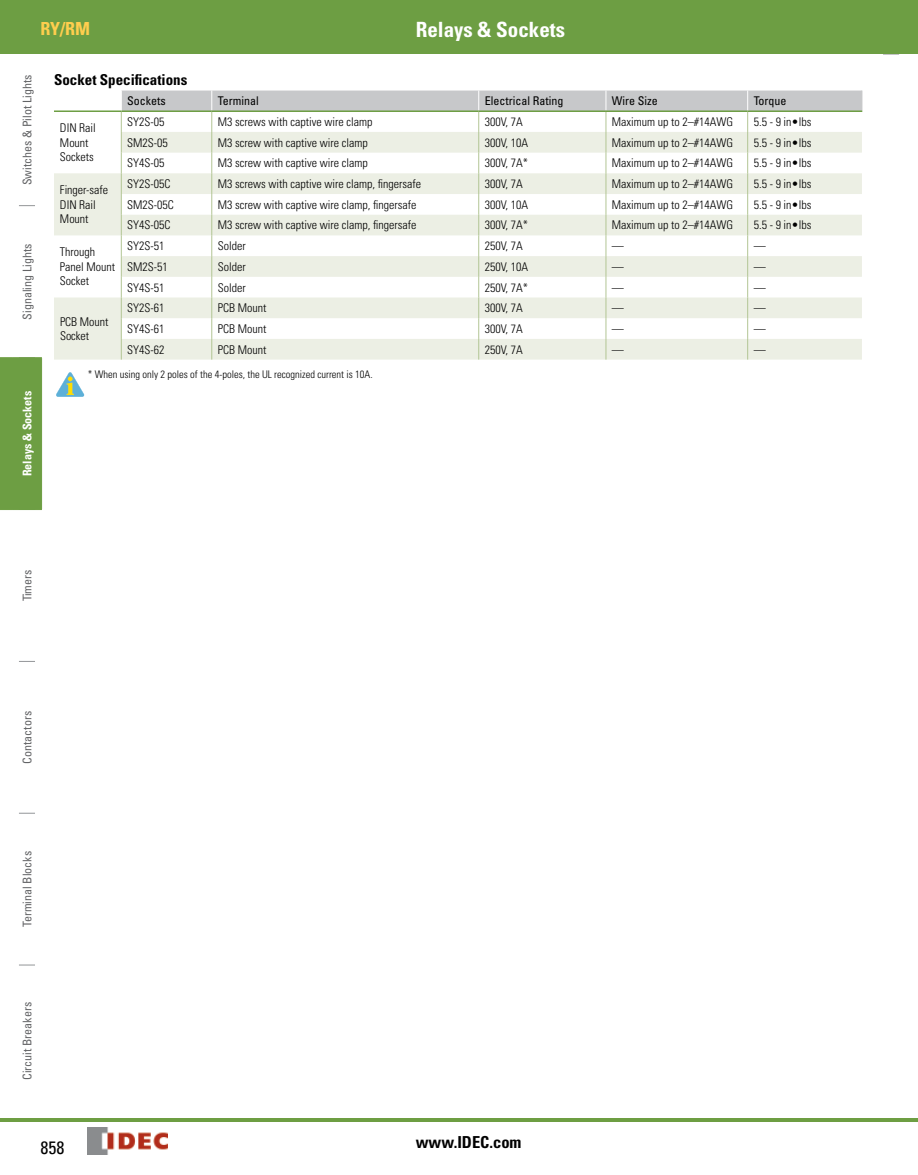
<style>
.page{position:relative;width:918px;height:1175px;background:#fff}
.page>*{position:absolute;margin:0;border:0;box-sizing:border-box;transform-origin:0 0}
.t1{font:700 condensed 21px "Univers LT Std";color:#fff}
.t2{font:700 condensed 18px "Univers LT Std";color:#ffce4e}
.t3{font:condensed 18px "Univers LT Std";color:#000}
.t4{font:700 condensed 16.5px "Univers LT Std";color:#000}
.t5{font:700 condensed 15px "Univers LT Std";color:#000}
.t6{font:300 condensed 12px/14.4px "Univers LT Std";color:#000}
.t7{font:condensed 12px "Univers LT Std";color:#636466}
.t8{font:condensed 12px "Univers LT Std";color:#000}
.t9{font:700 condensed 12px "Univers LT Std";color:#fff}
.t10{font:300 condensed 10.5px "Univers LT Std";color:#000}
</style>
<div class="page">
<svg style="left:19px;top:205px;width:16px;height:1px"></svg>
<svg style="left:19px;top:661px;width:16px;height:1px"></svg>
<svg style="left:19px;top:813px;width:16px;height:1px"></svg>
<svg style="left:19px;top:964px;width:16px;height:1px"></svg>
<img style="left:88px;top:1127px;width:80px;height:27px">
<div style="left:0;top:357px;width:42px;height:153px;background:#6d9e43"></div>
<svg style="left:883px;top:54px;width:16px;height:1px"></svg>
<div style="left:0;top:0;width:918px;height:54px;background:#6d9e43"></div>
<hr style="left:0;top:1118px;width:918px;height:3px;background:#6d9e43">
<svg style="left:54px;top:132px;width:67px;height:227px;fill:#ecefe4"></svg>
<svg style="left:121px;top:91px;width:742px;height:268px"></svg>
<hr style="left:54px;top:110px;width:67px;height:2px;background:#6d9e43">
<svg style="left:56px;top:372px;width:28px;height:25px"></svg>
<h2 class="t2" style="left:40px;top:18px;width:51px">RY/RM</h2>
<h1 class="t1" style="left:416px;top:17px;width:151px">Relays &amp; Sockets</h1>
<p class="t7" style="left:20px;top:185px;width:112px;rotate:-90deg">Switches &amp; Pilot Lights</p>
<p class="t7" style="left:20px;top:320px;width:77px;rotate:-90deg">Signaling Lights</p>
<p class="t9" style="left:20px;top:476px;width:87px;rotate:-90deg">Relays &amp; Sockets</p>
<p class="t5" style="left:54px;top:70px;width:135px">Socket Specifications</p>
<p class="t8" style="left:127px;top:93px;width:40px">Sockets</p>
<p class="t8" style="left:218px;top:93px;width:43px">Terminal</p>
<p class="t8" style="left:485px;top:93px;width:80px">Electrical Rating</p>
<p class="t8" style="left:612px;top:93px;width:47px">Wire Size</p>
<p class="t8" style="left:754px;top:93px;width:34px">Torque</p>
<p class="t6" style="left:60px;top:121px;width:37px">DIN Rail<br>Mount<br>Sockets</p>
<p class="t6" style="left:127px;top:114px;width:39px">SY2S-05</p>
<p class="t6" style="left:218px;top:114px;width:156px">M3 screws with captive wire clamp</p>
<p class="t6" style="left:485px;top:114px;width:40px">300V, 7A</p>
<p class="t6" style="left:612px;top:114px;width:123px">Maximum up to 2–#14AWG</p>
<p class="t6" style="left:754px;top:114px;width:59px">5.5 - 9 in•lbs</p>
<p class="t6" style="left:127px;top:135px;width:42px">SM2S-05</p>
<p class="t6" style="left:218px;top:135px;width:151px">M3 screw with captive wire clamp</p>
<p class="t6" style="left:485px;top:135px;width:45px">300V, 10A</p>
<p class="t6" style="left:612px;top:135px;width:123px">Maximum up to 2–#14AWG</p>
<p class="t6" style="left:754px;top:135px;width:59px">5.5 - 9 in•lbs</p>
<p class="t6" style="left:127px;top:156px;width:39px">SY4S-05</p>
<p class="t6" style="left:218px;top:156px;width:151px">M3 screw with captive wire clamp</p>
<p class="t6" style="left:485px;top:156px;width:45px">300V, 7A*</p>
<p class="t6" style="left:612px;top:156px;width:123px">Maximum up to 2–#14AWG</p>
<p class="t6" style="left:754px;top:156px;width:59px">5.5 - 9 in•lbs</p>
<p class="t6" style="left:60px;top:183px;width:50px">Finger-safe<br>DIN Rail<br>Mount</p>
<p class="t6" style="left:60px;top:245px;width:57px">Through<br>Panel Mount<br>Socket</p>
<p class="t6" style="left:127px;top:177px;width:45px">SY2S-05C</p>
<p class="t6" style="left:218px;top:177px;width:205px">M3 screws with captive wire clamp, fingersafe</p>
<p class="t6" style="left:485px;top:177px;width:40px">300V, 7A</p>
<p class="t6" style="left:612px;top:177px;width:123px">Maximum up to 2–#14AWG</p>
<p class="t6" style="left:754px;top:177px;width:59px">5.5 - 9 in•lbs</p>
<p class="t6" style="left:127px;top:197px;width:48px">SM2S-05C</p>
<p class="t6" style="left:218px;top:197px;width:200px">M3 screw with captive wire clamp, fingersafe</p>
<p class="t6" style="left:485px;top:197px;width:45px">300V, 10A</p>
<p class="t6" style="left:612px;top:197px;width:123px">Maximum up to 2–#14AWG</p>
<p class="t6" style="left:754px;top:197px;width:59px">5.5 - 9 in•lbs</p>
<p class="t6" style="left:127px;top:218px;width:45px">SY4S-05C</p>
<p class="t6" style="left:218px;top:218px;width:200px">M3 screw with captive wire clamp, fingersafe</p>
<p class="t6" style="left:485px;top:218px;width:45px">300V, 7A*</p>
<p class="t6" style="left:612px;top:218px;width:123px">Maximum up to 2–#14AWG</p>
<p class="t6" style="left:754px;top:218px;width:59px">5.5 - 9 in•lbs</p>
<p class="t6" style="left:127px;top:239px;width:39px">SY2S-51</p>
<p class="t6" style="left:218px;top:239px;width:29px">Solder</p>
<p class="t6" style="left:485px;top:239px;width:40px">250V, 7A</p>
<p class="t6" style="left:612px;top:239px;width:13px">—</p>
<p class="t6" style="left:754px;top:239px;width:13px">—</p>
<p class="t6" style="left:127px;top:259px;width:42px">SM2S-51</p>
<p class="t6" style="left:218px;top:259px;width:29px">Solder</p>
<p class="t6" style="left:485px;top:259px;width:45px">250V, 10A</p>
<p class="t6" style="left:612px;top:259px;width:13px">—</p>
<p class="t6" style="left:754px;top:259px;width:13px">—</p>
<p class="t6" style="left:127px;top:280px;width:39px">SY4S-51</p>
<p class="t6" style="left:218px;top:280px;width:29px">Solder</p>
<p class="t6" style="left:485px;top:280px;width:45px">250V, 7A*</p>
<p class="t6" style="left:612px;top:280px;width:13px">—</p>
<p class="t6" style="left:754px;top:280px;width:13px">—</p>
<p class="t6" style="left:127px;top:301px;width:39px">SY2S-61</p>
<p class="t6" style="left:218px;top:301px;width:50px">PCB Mount</p>
<p class="t6" style="left:485px;top:301px;width:40px">300V, 7A</p>
<p class="t6" style="left:612px;top:301px;width:13px">—</p>
<p class="t6" style="left:754px;top:301px;width:13px">—</p>
<p class="t6" style="left:127px;top:321px;width:39px">SY4S-61</p>
<p class="t6" style="left:218px;top:321px;width:50px">PCB Mount</p>
<p class="t6" style="left:485px;top:321px;width:40px">300V, 7A</p>
<p class="t6" style="left:612px;top:321px;width:13px">—</p>
<p class="t6" style="left:754px;top:321px;width:13px">—</p>
<p class="t6" style="left:127px;top:342px;width:39px">SY4S-62</p>
<p class="t6" style="left:218px;top:342px;width:50px">PCB Mount</p>
<p class="t6" style="left:485px;top:342px;width:40px">250V, 7A</p>
<p class="t6" style="left:612px;top:342px;width:13px">—</p>
<p class="t6" style="left:754px;top:342px;width:13px">—</p>
<p class="t10" style="left:88px;top:368px;width:287px">* When using only 2 poles of the 4-poles, the UL recognized current is 10A.</p>
<p class="t6" style="left:60px;top:314px;width:50px">PCB Mount<br>Socket</p>
<p class="t7" style="left:20px;top:601px;width:33px;rotate:-90deg">Timers</p>
<p class="t7" style="left:20px;top:763px;width:54px;rotate:-90deg">Contactors</p>
<p class="t7" style="left:20px;top:927px;width:78px;rotate:-90deg">Terminal Blocks</p>
<p class="t7" style="left:20px;top:1080px;width:79px;rotate:-90deg">Circuit Breakers</p>
<h2 class="t3" style="left:40px;top:1136px;width:25px">858</h2>
<h3 class="t4" style="left:416px;top:1131px;width:107px">www.IDEC.com</h3>
</div>
